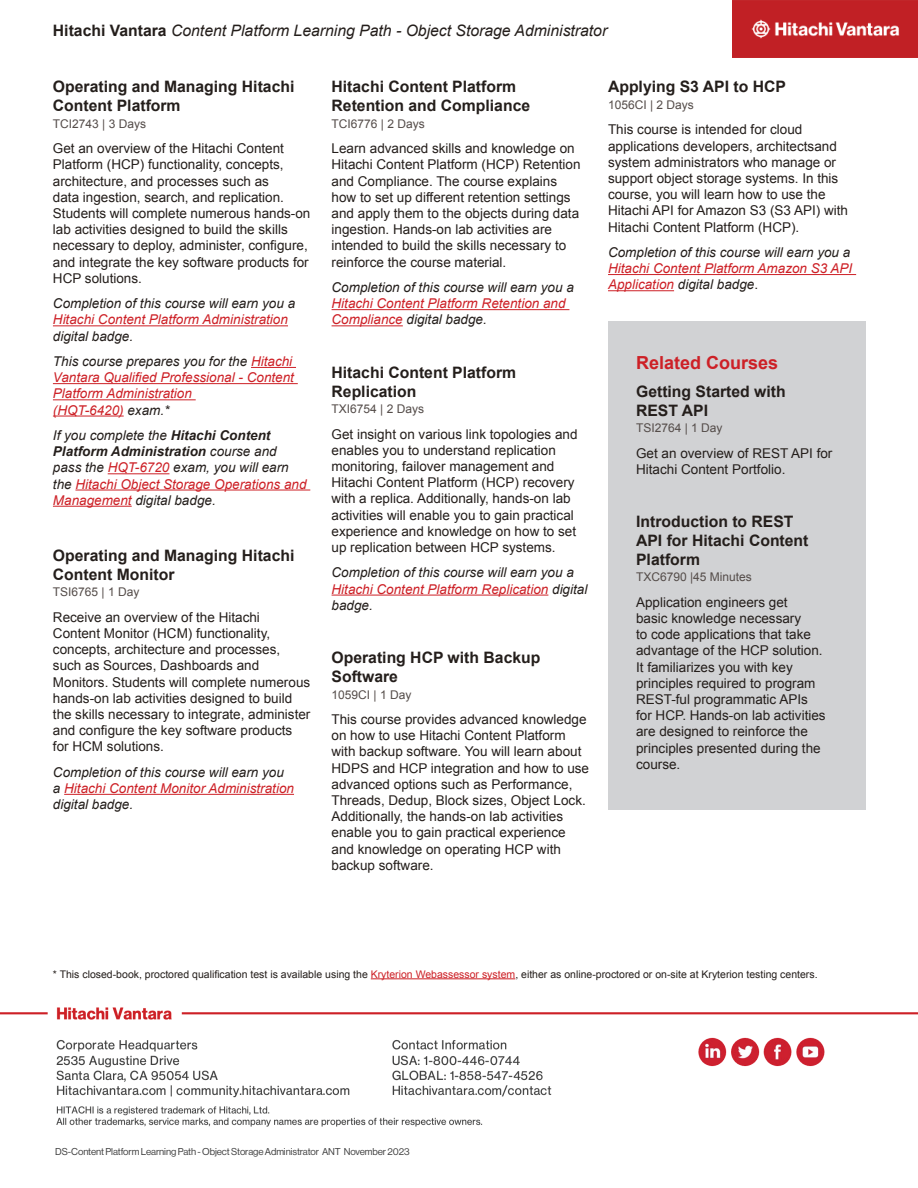
<style>
.page{position:relative;width:918px;height:1188px;background:#fff}
.page>*{position:absolute;margin:0;border:0;box-sizing:border-box;transform-origin:0 0}
.t1{font:700 18px "Arial";color:#cd2026}
.t2{font:700 15.75px/18.9px "Arial";color:#241e1b}
.t3{font:italic 15.75px "Arial";color:#241e1b}
.t4{font:13.5px/16.2px "Arial";color:#241e1b}
.t5{font:italic 13.5px/16.2px "Arial";color:#241e1b}
.t6{font:italic 13.5px/16.2px "Arial";color:#cd2026}
.t7{font:12px "Arial";color:#544c49}
.t8{font:10.5px "Arial";color:#241e1b}
.t9{font:9.75px "N Haas Grotesk DS Pro 55 Rg";letter-spacing:-.01em;color:#414141}
.s1{font-weight:700;font-style:normal}
.s2{color:#cd2026}
.s3{color:#241e1b}
.s4{font-weight:700}
.s5{font-style:normal;color:#241e1b}
</style>
<div class="page">
<img style="left:732px;top:0;width:186px;height:58px">
<img style="left:0;top:1007px;width:918px;height:120px">
<div style="left:608px;top:321px;width:258px;height:488px;background:#d1d2d4"></div>
<hr style="left:53px;top:325px;width:235px;height:1px;background:#cd2026">
<hr style="left:251px;top:367px;width:45px;height:1px;background:#cd2026">
<hr style="left:53px;top:383px;width:245px;height:1px;background:#cd2026">
<hr style="left:53px;top:399px;width:143px;height:1px;background:#cd2026">
<hr style="left:53px;top:416px;width:71px;height:1px;background:#cd2026">
<hr style="left:108px;top:473px;width:61px;height:1px;background:#cd2026">
<hr style="left:75px;top:490px;width:235px;height:1px;background:#cd2026">
<hr style="left:53px;top:506px;width:79px;height:1px;background:#cd2026">
<hr style="left:64px;top:794px;width:230px;height:1px;background:#cd2026">
<hr style="left:332px;top:309px;width:237px;height:1px;background:#cd2026">
<hr style="left:332px;top:325px;width:71px;height:1px;background:#cd2026">
<hr style="left:332px;top:595px;width:216px;height:1px;background:#cd2026">
<hr style="left:608px;top:274px;width:248px;height:1px;background:#cd2026">
<hr style="left:608px;top:290px;width:66px;height:1px;background:#cd2026">
<hr style="left:371px;top:978px;width:144px;height:1px;background:#cd2026">
<p class="t3" style="left:53px;top:20px;width:556px"><span class="s1">Hitachi Vantara</span> Content Platform Learning Path - Object Storage Administrator</p>
<p class="t2" style="left:53px;top:78px;width:243px">Operating and Managing Hitachi<br>Content Platform</p>
<p class="t7" style="left:53px;top:116px;width:95px">TCI2743 | 3 Days</p>
<p class="t4" style="left:53px;top:141px;width:259px">Get an overview of the Hitachi Content Platform (HCP) functionality, concepts, architecture, and processes such as<br>data ingestion, search, and replication.<br>Students will complete numerous hands-on lab activities designed to build the skills necessary to deploy, administer, configure, and integrate the key software products for HCP solutions.</p>
<p class="t5" style="left:53px;top:296px;width:244px">Completion of this course will earn you a</p>
<p class="t6" style="left:53px;top:312px;width:237px">Hitachi Content Platform Administration</p>
<p class="t5" style="left:53px;top:323px;width:241px;line-height:25.3px">digital badge.<br>This course prepares you for the <span class="s2">Hitachi</span></p>
<p class="t6" style="left:53px;top:370px;width:243px">Vantara Qualified Professional - Content<br>Platform Administration<br>(HQT-6420) <span class="s3">exam.*</span></p>
<p class="t5" style="left:53px;top:427px;width:255px">If you complete the <span class="s4">Hitachi Content Platform Administration</span> course and pass the <span class="s2">HQT-6720</span> exam, you will earn the <span class="s2">Hitachi Object Storage Operations and Management</span> digital badge.</p>
<p class="t2" style="left:53px;top:547px;width:243px">Operating and Managing Hitachi<br>Content Monitor</p>
<p class="t7" style="left:53px;top:584px;width:88px">TSI6765 | 1 Day</p>
<p class="t4" style="left:53px;top:609px;width:259px">Receive an overview of the Hitachi Content Monitor (HCM) functionality, concepts, architecture and processes, such as Sources, Dashboards and Monitors. Students will complete numerous hands-on lab activities designed to build the skills necessary to integrate, administer and configure the key software products for HCM solutions.</p>
<p class="t5" style="left:53px;top:764px;width:243px">Completion of this course will earn you a <span class="s2">Hitachi Content Monitor Administration </span>digital badge.</p>
<p class="t2" style="left:332px;top:78px;width:200px">Hitachi Content Platform<br>Retention and Compliance</p>
<p class="t7" style="left:332px;top:116px;width:95px">TCI6776 | 2 Days</p>
<p class="t4" style="left:332px;top:141px;width:251px">Learn advanced skills and knowledge on Hitachi Content Platform (HCP) Retention and Compliance. The course explains how to set up different retention settings and apply them to the objects during data ingestion. Hands-on lab activities are intended to build the skills necessary to reinforce the course material.</p>
<p class="t5" style="left:332px;top:279px;width:244px">Completion of this course will earn you a</p>
<p class="t6" style="left:332px;top:296px;width:236px">Hitachi Content Platform Retention and<br>Compliance <span class="s3">digital badge.</span></p>
<p class="t2" style="left:332px;top:363px;width:186px">Hitachi Content Platform<br>Replication</p>
<p class="t7" style="left:332px;top:401px;width:94px">TXI6754 | 2 Days</p>
<p class="t4" style="left:332px;top:426px;width:248px">Get insight on various link topologies and enables you to understand replication monitoring, failover management and Hitachi Content Platform (HCP) recovery with a replica. Additionally, hands-on lab activities will enable you to gain practical experience and knowledge on how to set up replication between HCP systems.</p>
<p class="t5" style="left:332px;top:565px;width:257px">Completion of this course will earn you a<br><span class="s2">Hitachi Content Platform Replication</span> digital badge.</p>
<p class="t2" style="left:332px;top:649px;width:210px">Operating HCP with Backup<br>Software</p>
<p class="t7" style="left:332px;top:687px;width:81px">1059CI | 1 Day</p>
<p class="t4" style="left:332px;top:711px;width:259px">This course provides advanced knowledge on how to use Hitachi Content Platform with backup software. You will learn about HDPS and HCP integration and how to use advanced options such as Performance, Threads, Dedup, Block sizes, Object Lock.<br>Additionally, the hands-on lab activities enable you to gain practical experience and knowledge on operating HCP with backup software.</p>
<p class="t2" style="left:608px;top:78px;width:179px">Applying S3 API to HCP</p>
<p class="t7" style="left:608px;top:97px;width:87px">1056CI | 2 Days</p>
<p class="t4" style="left:608px;top:122px;width:242px">This course is intended for cloud applications developers, architectsand system administrators who manage or support object storage systems. In this course, you will learn how to use the Hitachi API for Amazon S3 (S3 API) with Hitachi Content Platform (HCP).</p>
<p class="t5" style="left:608px;top:244px;width:244px">Completion of this course will earn you a</p>
<p class="t6" style="left:608px;top:260px;width:246px">Hitachi Content Platform Amazon S3 API<br>Application <span class="s3">digital badge</span><span class="s5">.</span></p>
<h1 class="t1" style="left:636px;top:350px;width:144px">Related Courses</h1>
<p class="t2" style="left:636px;top:382px;width:151px">Getting Started with<br>REST API</p>
<p class="t7" style="left:636px;top:420px;width:88px">TSI2764 | 1 Day</p>
<p class="t4" style="left:636px;top:445px;width:198px">Get an overview of REST API for<br>Hitachi Content Portfolio.</p>
<p class="t2" style="left:636px;top:513px;width:174px">Introduction to REST<br>API for Hitachi Content<br>Platform</p>
<p class="t7" style="left:636px;top:569px;width:117px">TXC6790 |45 Minutes</p>
<p class="t4" style="left:636px;top:594px;width:191px">Application engineers get<br>basic knowledge necessary<br>to code applications that take advantage of the HCP solution.<br>It familiarizes you with key principles required to program<br>REST-ful programmatic APIs for HCP. Hands-on lab activities are designed to reinforce the principles presented during the course.</p>
<p class="t8" style="left:53px;top:967px;width:766px">* This closed-book, proctored qualification test is available using the <span class="s2">Kryterion Webassessor system</span>, either as online-proctored or on-site at Kryterion testing centers.</p>
<p class="t9" style="left:55px;top:1146px;width:356px">DS-Content Platform Learning Path - Object Storage Administrator ANT November 2023</p>
</div>
